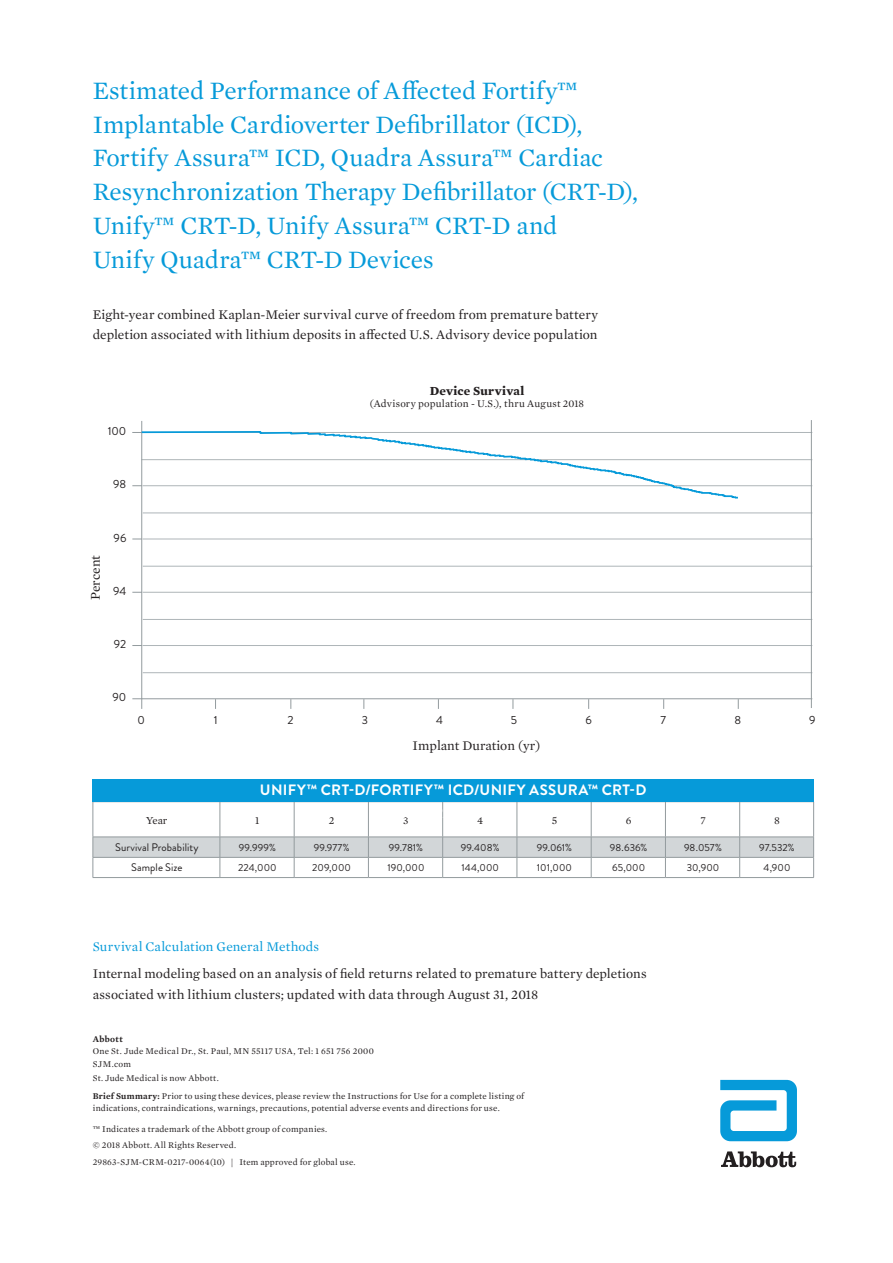
<style>
.page{position:relative;width:893px;height:1263px;background:#fff}
.page>*{position:absolute;margin:0;border:0;box-sizing:border-box;transform-origin:0 0}
.t1{font:25.5px/33.8px "Mercury Text G1";letter-spacing:-.005em;color:#069ad9}
.t2{font:700 15px "Brandon Grotesque";letter-spacing:.02em;color:#fff}
.t3{font:13.5px/20.4px "Mercury Text G1";letter-spacing:.005em;color:#231f20}
.t4{font:13.5px "Mercury Text G1";letter-spacing:.005em;color:#069ad9}
.t5{font:700 12.6px "Mercury Text G1";letter-spacing:.015em;color:#231f20}
.t6{font:11.7px "Brandon Grotesque";color:#231f20}
.t7{font:10.95px "Brandon Grotesque";letter-spacing:.01em;color:#231f20}
.t8{font:10.95px "Mercury Text G1";color:#231f20}
.t9{font:10.5px "Mercury Text G1";letter-spacing:.015em;color:#231f20}
.t10{font:10.2px "Brandon Grotesque";letter-spacing:.005em;color:#231f20}
.t11{font:9px/13.5px "Mercury Text G1";letter-spacing:.02em;color:#231f20}
.t12{font:600 9px "Mercury Text G1";letter-spacing:.03em;color:#231f20}
.s1{font-weight:600}
</style>
<div class="page">
<svg style="left:720px;top:1080px;width:77px;height:61px"></svg>
<svg style="left:721px;top:1151px;width:75px;height:16px"></svg>
<hr style="left:93px;top:801px;width:127px;height:1px;background:#939b9e">
<hr style="left:220px;top:801px;width:74px;height:1px;background:#939b9e">
<hr style="left:294px;top:801px;width:74px;height:1px;background:#939b9e">
<hr style="left:368px;top:801px;width:75px;height:1px;background:#939b9e">
<hr style="left:443px;top:801px;width:74px;height:1px;background:#939b9e">
<hr style="left:517px;top:801px;width:74px;height:1px;background:#939b9e">
<hr style="left:591px;top:801px;width:74px;height:1px;background:#939b9e">
<hr style="left:665px;top:801px;width:75px;height:1px;background:#939b9e">
<hr style="left:740px;top:801px;width:74px;height:1px;background:#939b9e">
<hr style="left:93px;top:877px;width:127px;height:1px;background:#939b9e">
<svg style="left:93px;top:802px;width:721px;height:75px"></svg>
<hr style="left:220px;top:877px;width:74px;height:1px;background:#939b9e">
<hr style="left:294px;top:877px;width:74px;height:1px;background:#939b9e">
<hr style="left:368px;top:877px;width:75px;height:1px;background:#939b9e">
<hr style="left:443px;top:877px;width:74px;height:1px;background:#939b9e">
<hr style="left:517px;top:877px;width:74px;height:1px;background:#939b9e">
<hr style="left:591px;top:877px;width:74px;height:1px;background:#939b9e">
<hr style="left:665px;top:877px;width:75px;height:1px;background:#939b9e">
<hr style="left:740px;top:877px;width:74px;height:1px;background:#939b9e">
<div style="left:93px;top:779px;width:721px;height:22px;background:#069ad9"></div>
<hr style="left:141px;top:432px;width:671px;height:1px;background:#aeb5b8">
<hr style="left:141px;top:459px;width:671px;height:1px;background:#aeb5b8">
<hr style="left:143px;top:645px;width:669px;height:1px;background:#aeb5b8">
<hr style="left:143px;top:672px;width:669px;height:1px;background:#aeb5b8">
<hr style="left:143px;top:592px;width:669px;height:1px;background:#aeb5b8">
<hr style="left:143px;top:619px;width:669px;height:1px;background:#aeb5b8">
<hr style="left:143px;top:539px;width:669px;height:1px;background:#aeb5b8">
<hr style="left:143px;top:566px;width:669px;height:1px;background:#aeb5b8">
<hr style="left:143px;top:485px;width:669px;height:1px;background:#aeb5b8">
<hr style="left:143px;top:512px;width:669px;height:1px;background:#aeb5b8">
<hr style="left:141px;top:421px;width:1px;height:278px;background:#939b9e">
<hr style="left:141px;top:698px;width:671px;height:1px;background:#939b9e">
<svg style="left:132px;top:698px;width:10px;height:11px"></svg>
<hr style="left:811px;top:420px;width:1px;height:288px;background:#939b9e">
<svg style="left:132px;top:430px;width:608px;height:69px"></svg>
<p class="t1" style="left:93px;top:72px;width:547px">Estimated Performance of Affected Fortify™ Implantable Cardioverter Defibrillator (ICD), Fortify Assura™ ICD, Quadra Assura™ Cardiac Resynchronization Therapy Defibrillator (CRT-D), Unify™ CRT-D, Unify Assura™ CRT-D and<br>Unify Quadra™ CRT-D Devices</p>
<h3 class="t3" style="left:93px;top:303px;width:507px">Eight-year combined Kaplan-Meier survival curve of freedom from premature battery depletion associated with lithium deposits in affected U.S. Advisory device population</h3>
<p class="t6" style="left:108px;top:423px;width:20px">100</p>
<h3 class="t5" style="left:430px;top:381px;width:96px">Device Survival</h3>
<p class="t9" style="left:370px;top:396px;width:216px">(Advisory population - U.S.), thru August 2018</p>
<p class="t6" style="left:113px;top:476px;width:15px">98</p>
<h3 class="t3" style="left:84px;top:600px;width:46px;rotate:-90deg">Percent</h3>
<p class="t6" style="left:114px;top:529px;width:14px">96</p>
<p class="t6" style="left:113px;top:583px;width:15px">94</p>
<p class="t6" style="left:114px;top:636px;width:14px">92</p>
<p class="t6" style="left:113px;top:689px;width:15px">90</p>
<p class="t6" style="left:138px;top:712px;width:9px">0</p>
<p class="t6" style="left:214px;top:712px;width:5px">1</p>
<p class="t6" style="left:287px;top:712px;width:8px">2</p>
<p class="t6" style="left:362px;top:712px;width:8px">3</p>
<p class="t6" style="left:436px;top:712px;width:8px">4</p>
<p class="t6" style="left:511px;top:712px;width:8px">5</p>
<p class="t6" style="left:585px;top:712px;width:8px">6</p>
<p class="t6" style="left:660px;top:712px;width:7px">7</p>
<p class="t6" style="left:734px;top:712px;width:8px">8</p>
<p class="t6" style="left:809px;top:712px;width:8px">9</p>
<h3 class="t3" style="left:413px;top:735px;width:129px">Implant Duration (yr)</h3>
<h2 class="t2" style="left:260px;top:779px;width:388px">UNIFY™ CRT-D/FORTIFY™ ICD/UNIFY ASSURA™ CRT-D</h2>
<p class="t8" style="left:146px;top:812px;width:23px">Year</p>
<p class="t8" style="left:255px;top:812px;width:6px">1</p>
<p class="t8" style="left:329px;top:812px;width:7px">2</p>
<p class="t8" style="left:403px;top:812px;width:7px">3</p>
<p class="t8" style="left:477px;top:812px;width:8px">4</p>
<p class="t8" style="left:552px;top:812px;width:7px">5</p>
<p class="t8" style="left:626px;top:812px;width:7px">6</p>
<p class="t8" style="left:700px;top:812px;width:7px">7</p>
<p class="t8" style="left:774px;top:812px;width:7px">8</p>
<p class="t7" style="left:115px;top:840px;width:85px">Survival Probability</p>
<p class="t10" style="left:239px;top:840px;width:39px">99.999%</p>
<p class="t10" style="left:314px;top:840px;width:37px">99.977%</p>
<p class="t10" style="left:389px;top:840px;width:36px">99.781%</p>
<p class="t10" style="left:461px;top:840px;width:40px">99.408%</p>
<p class="t10" style="left:537px;top:840px;width:37px">99.061%</p>
<p class="t10" style="left:610px;top:840px;width:39px">98.636%</p>
<p class="t10" style="left:684px;top:840px;width:39px">98.057%</p>
<p class="t10" style="left:759px;top:840px;width:37px">97.532%</p>
<p class="t7" style="left:131px;top:860px;width:53px">Sample Size</p>
<p class="t10" style="left:238px;top:860px;width:40px">224,000</p>
<p class="t10" style="left:312px;top:860px;width:40px">209,000</p>
<p class="t10" style="left:387px;top:860px;width:39px">190,000</p>
<p class="t10" style="left:461px;top:860px;width:39px">144,000</p>
<p class="t10" style="left:537px;top:860px;width:37px">101,000</p>
<p class="t10" style="left:612px;top:860px;width:35px">65,000</p>
<p class="t10" style="left:687px;top:860px;width:34px">30,900</p>
<p class="t10" style="left:764px;top:860px;width:28px">4,900</p>
<h3 class="t4" style="left:93px;top:936px;width:228px">Survival Calculation General Methods</h3>
<h3 class="t3" style="left:93px;top:963px;width:555px;line-height:21px">Internal modeling based on an analysis of field returns related to premature battery depletions associated with lithium clusters; updated with data through August 31, 2018</h3>
<p class="t12" style="left:93px;top:1032px;width:32px">Abbott</p>
<p class="t11" style="left:93px;top:1043px;width:283px">One St. Jude Medical Dr., St. Paul, MN 55117 USA, Tel: 1 651 756 2000<br>SJM.com<br>St. Jude Medical is now Abbott.</p>
<p class="t11" style="left:93px;top:1090px;width:433px;line-height:12px"><span class="s1">Brief Summary:</span> Prior to using these devices, please review the Instructions for Use for a complete listing of indications, contraindications, warnings, precautions, potential adverse events and directions for use.</p>
<p class="t11" style="left:93px;top:1120px;width:264px;line-height:16.8px">™ Indicates a trademark of the Abbott group of companies.<br>© 2018 Abbott. All Rights Reserved.<br>29863-SJM-CRM-0217-0064(10) | Item approved for global use.</p>
</div>
